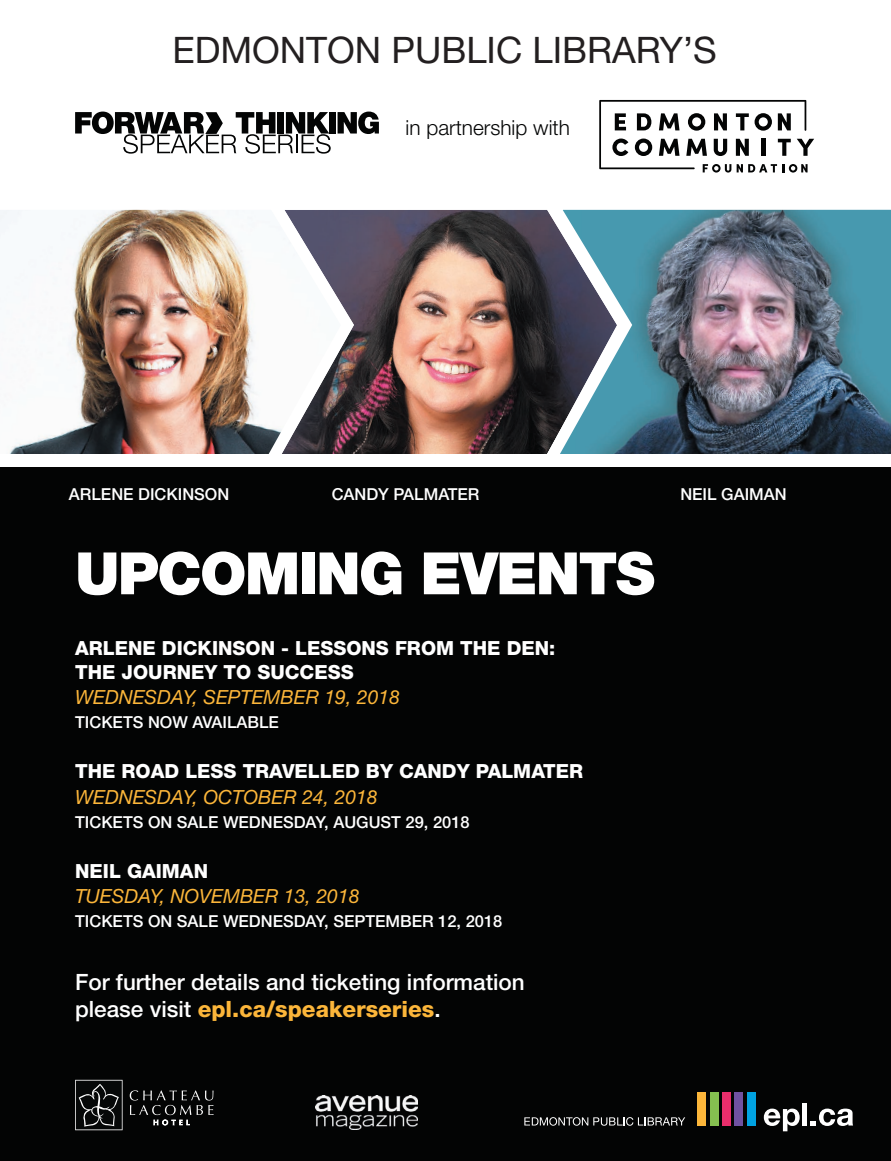
<style>
.page{position:relative;width:891px;height:1161px;background:#fff}
.page>*{position:absolute;margin:0;border:0;box-sizing:border-box;transform-origin:0 0}
.t1{font:900 58.5px "Helvetica Neue LT Std";letter-spacing:-.03em;color:#fff}
.t2{font:36.6px "Helvetica Neue LT Std";color:#231f20}
.t3{font:500 22.5px/27px "Helvetica Neue LT Std";color:#fff}
.t4{font:300 20.85px "Helvetica Neue LT Std";color:#030404}
.t5{font:800 19.5px/24.8px "Helvetica Neue LT Std";color:#fff}
.t6{font:italic 19.5px/25.5px "Helvetica Neue LT Std";color:#fcb63a}
.t7{font:500 16.5px "Helvetica Neue LT Std";color:#fff}
.s1{font-weight:400;font-style:italic;color:#fcb63a}
.s2{font-weight:800;font-style:normal;color:#fff}
.s3{font-weight:800;color:#fcb63a}
</style>
<div class="page">
<div style="left:0;top:460px;width:891px;height:701px;background:#030404"></div>
<svg style="left:764px;top:1109px;width:36px;height:22px"></svg>
<hr style="left:803px;top:1103px;width:4px;height:23px;background:#fff">
<svg style="left:811px;top:1109px;width:42px;height:17px"></svg>
<svg style="left:524px;top:1117px;width:161px;height:9px"></svg>
<div style="left:710px;top:1092px;width:8px;height:34px;background:#85c050"></div>
<div style="left:722px;top:1092px;width:9px;height:34px;background:#ea2e6c"></div>
<div style="left:735px;top:1092px;width:8px;height:34px;background:#7052a1"></div>
<div style="left:747px;top:1092px;width:8px;height:34px;background:#00a2e1"></div>
<div style="left:698px;top:1092px;width:8px;height:34px;background:#fcb63a"></div>
<div style="left:329px;top:112px;width:7px;height:22px;background:#030404"></div>
<svg style="left:338px;top:112px;width:41px;height:22px"></svg>
<svg style="left:75px;top:112px;width:256px;height:42px"></svg>
<svg style="left:599px;top:100px;width:215px;height:73px"></svg>
<hr style="left:761px;top:139px;width:4px;height:17px;background:#030404">
<img style="left:315px;top:1096px;width:103px;height:33px">
<svg style="left:75px;top:1080px;width:48px;height:50px"></svg>
<svg style="left:130px;top:1090px;width:84px;height:35px"></svg>
<img style="left:0;top:209px;width:262px;height:245px">
<img style="left:262px;top:210px;width:269px;height:244px">
<img style="left:531px;top:209px;width:360px;height:245px">
<div style="left:0;top:454px;width:891px;height:13px;background:#fff"></div>
<p class="t2" style="left:172px;top:28px;width:546px">EDMONTON PUBLIC LIBRARY’S</p>
<p class="t4" style="left:406px;top:114px;width:166px">in partnership with</p>
<p class="t7" style="left:69px;top:485px;width:162px">ARLENE DICKINSON</p>
<p class="t7" style="left:332px;top:485px;width:149px">CANDY PALMATER</p>
<p class="t1" style="left:75px;top:539px;width:581px">UPCOMING EVENTS</p>
<p class="t5" style="left:75px;top:635px;width:482px">ARLENE DICKINSON - LESSONS FROM THE DEN:<br>THE JOURNEY TO SUCCESS<br><span class="s1">WEDNESDAY, SEPTEMBER 19, 2018</span></p>
<p class="t7" style="left:75px;top:712px;width:205px">TICKETS NOW AVAILABLE</p>
<p class="t5" style="left:75px;top:759px;width:510px;line-height:25.5px">THE ROAD LESS TRAVELLED BY CANDY PALMATER<br><span class="s1">WEDNESDAY, OCTOBER 24, 2018</span></p>
<p class="t7" style="left:75px;top:812px;width:396px">TICKETS ON SALE WEDNESDAY, AUGUST 29, 2018</p>
<p class="t6" style="left:75px;top:858px;width:286px"><span class="s2">NEIL GAIMAN<br></span>TUESDAY, NOVEMBER 13, 2018</p>
<p class="t7" style="left:75px;top:912px;width:429px">TICKETS ON SALE WEDNESDAY, SEPTEMBER 12, 2018</p>
<p class="t3" style="left:75px;top:968px;width:451px">For further details and ticketing information please visit <span class="s3">epl.ca/speakerseries</span>.</p>
<p class="t7" style="left:680px;top:485px;width:108px">NEIL GAIMAN</p>
</div>
